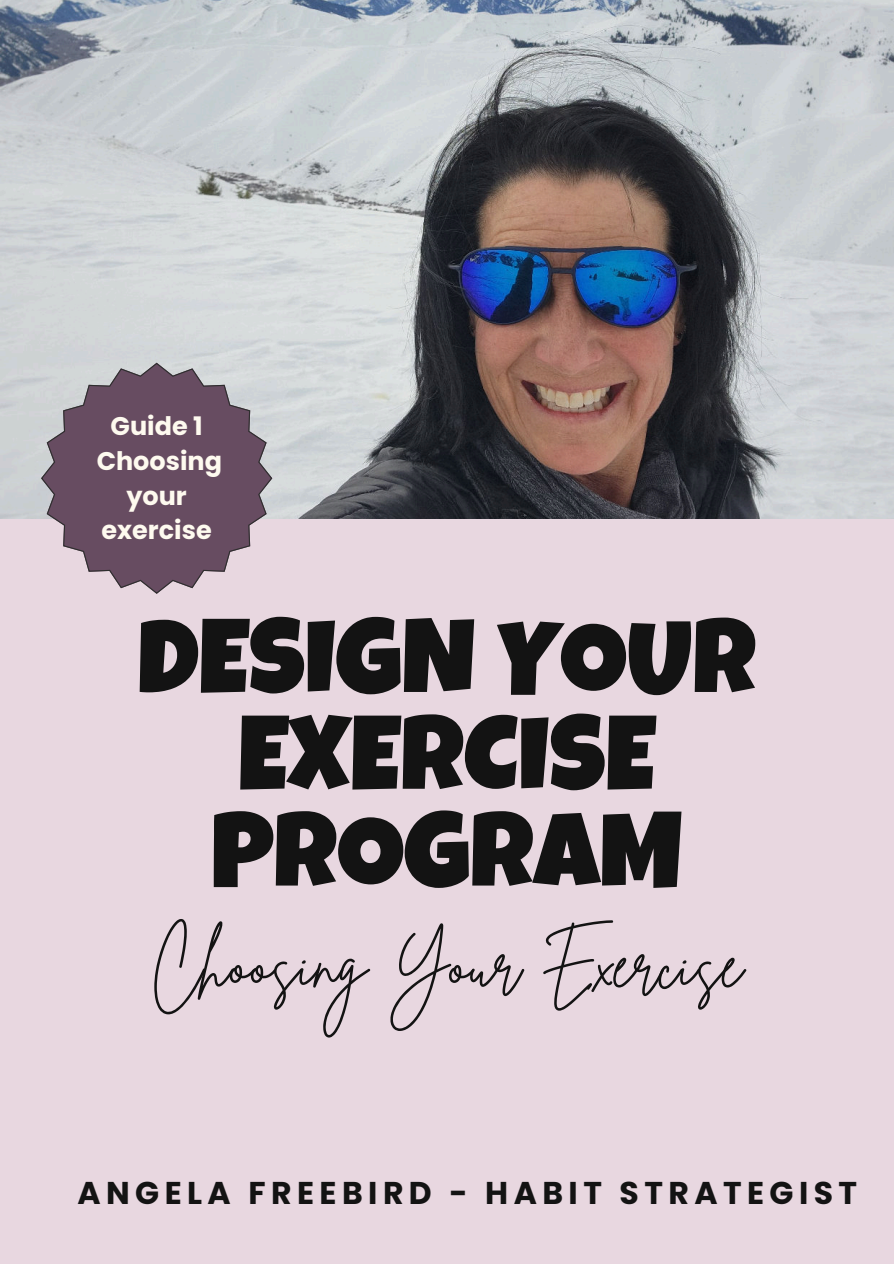
<style>
.page{position:relative;width:894px;height:1264px;background:#fff}
.page>*{position:absolute;margin:0;border:0;box-sizing:border-box;transform-origin:0 0}
.t1{font:105px/96.8px "Luckiest Guy";color:#131313;text-align:center}
.t2{font:66px "Brittany Signature";color:#131313}
.t3{font:700 31.5px "Poppins";letter-spacing:.175em;color:#131313}
.t4{font:700 25.5px/34.8px "Poppins";color:#fefaef;text-align:center}
</style>
<div class="page">
<div style="left:0;top:0;width:893px;height:1263px;background:#e8d7e0"></div>
<img style="left:0;top:0;width:893px;height:519px">
<svg style="left:41px;top:363px;width:231px;height:230px;background:#877383"></svg>
<p class="t4" style="left:97px;top:408px;width:127px">Guide 1<br>Choosing your exercise</p>
<h1 class="t1" style="left:137px;top:610px;width:620px">DESIGN YOUR<br>EXERCISE<br>PROGRAM</h1>
<h2 class="t2" style="left:151px;top:922px;width:593px">Choosing Your Exercise</h2>
<p class="t3" style="left:77px;top:1174px;width:781px">ANGELA FREEBIRD - HABIT STRATEGIST</p>
</div>
